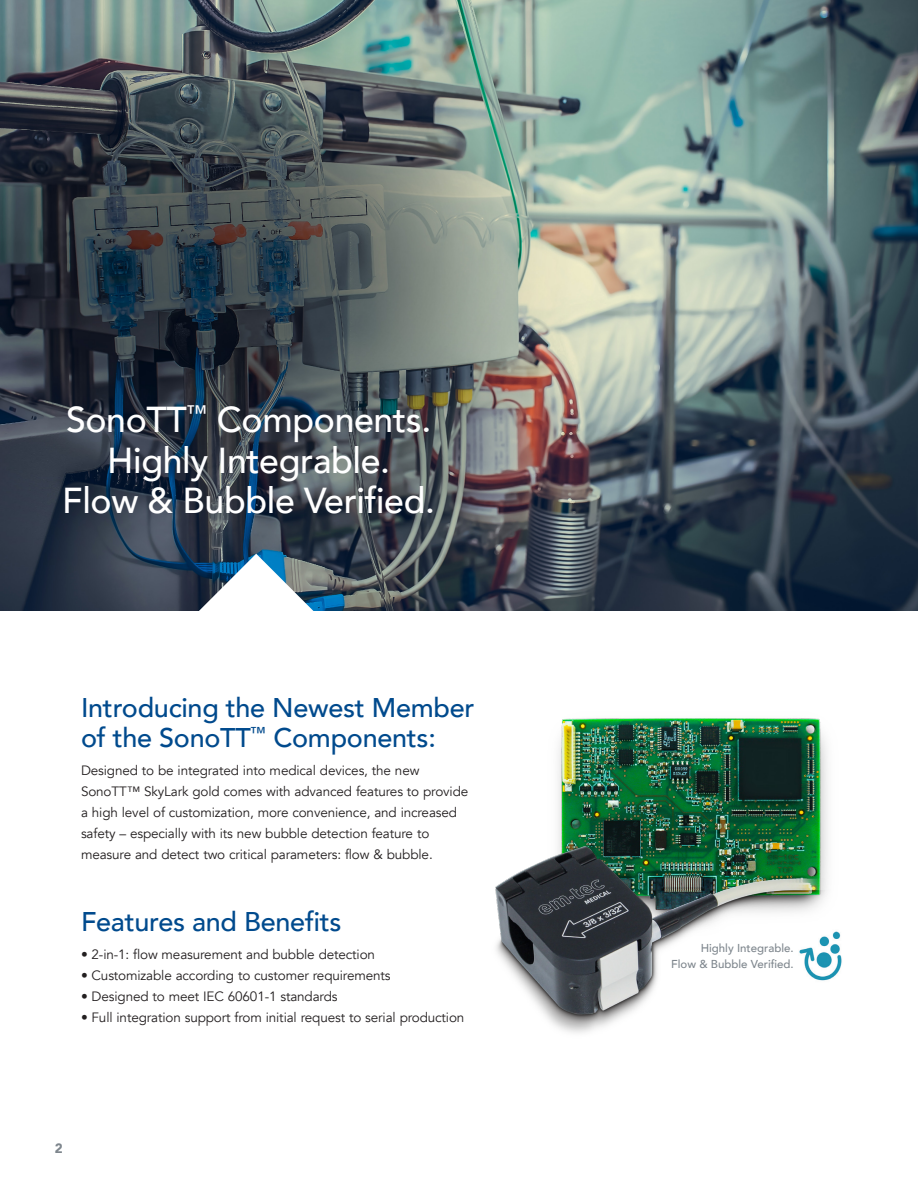
<style>
.page{position:relative;width:918px;height:1188px;background:#fff}
.page>*{position:absolute;margin:0;border:0;box-sizing:border-box;transform-origin:0 0}
.t1{font:500 36px/40.5px "Avenir";letter-spacing:-.01em;color:#fff;text-align:center}
.t2{font:500 27px/30px "Avenir";letter-spacing:-.01em;color:#004a8d}
.Body_Text{font:13.5px/21px "Avenir";letter-spacing:-.01em;color:#231f20}
.t3{font:900 13.5px "Avenir";color:#7e868d}
.t4{font:500 11.55px "Avenir";color:#7e868d}
</style>
<div class="page">
<img style="left:0;top:0;width:918px;height:611px">
<svg style="left:167px;top:554px;width:180px;height:57px"></svg>
<img style="left:558px;top:718px;width:270px;height:71px">
<img style="left:495px;top:789px;width:333px;height:244px">
<img style="left:798px;top:930px;width:44px;height:52px">
<p class="t1" style="left:62px;top:398px;width:374px">SonoTT<sup>™</sup> Components.<br>Highly Integrable.<br>Flow &amp; Bubble Verified.</p>
<p class="t2" style="left:81px;top:691px;width:395px">Introducing the Newest Member of the SonoTT<sup>™</sup> Components:</p>
<p class="Body_Text" style="left:81px;top:760px;width:389px">Designed to be integrated into medical devices, the new SonoTT™ SkyLark gold comes with advanced features to provide a high level of customization, more convenience, and increased safety – especially with its new bubble detection feature to measure and detect two critical parameters: flow &amp; bubble.</p>
<p class="t2" style="left:81px;top:905px;width:262px">Features and Benefits</p>
<p class="Body_Text" style="left:81px;top:944px;width:296px">• 2-in-1: flow measurement and bubble detection</p>
<p class="Body_Text" style="left:81px;top:965px;width:311px">• Customizable according to customer requirements</p>
<p class="Body_Text" style="left:81px;top:986px;width:258px">• Designed to meet IEC 60601-1 standards</p>
<p class="Body_Text" style="left:81px;top:1007px;width:385px">• Full integration support from initial request to serial production</p>
<p class="t3" style="left:55px;top:1137px;width:9px">2</p>
<p class="t4" style="left:701px;top:938px;width:95px">Highly Integrable.</p>
<p class="t4" style="left:671px;top:954px;width:124px">Flow &amp; Bubble Verified.</p>
</div>
